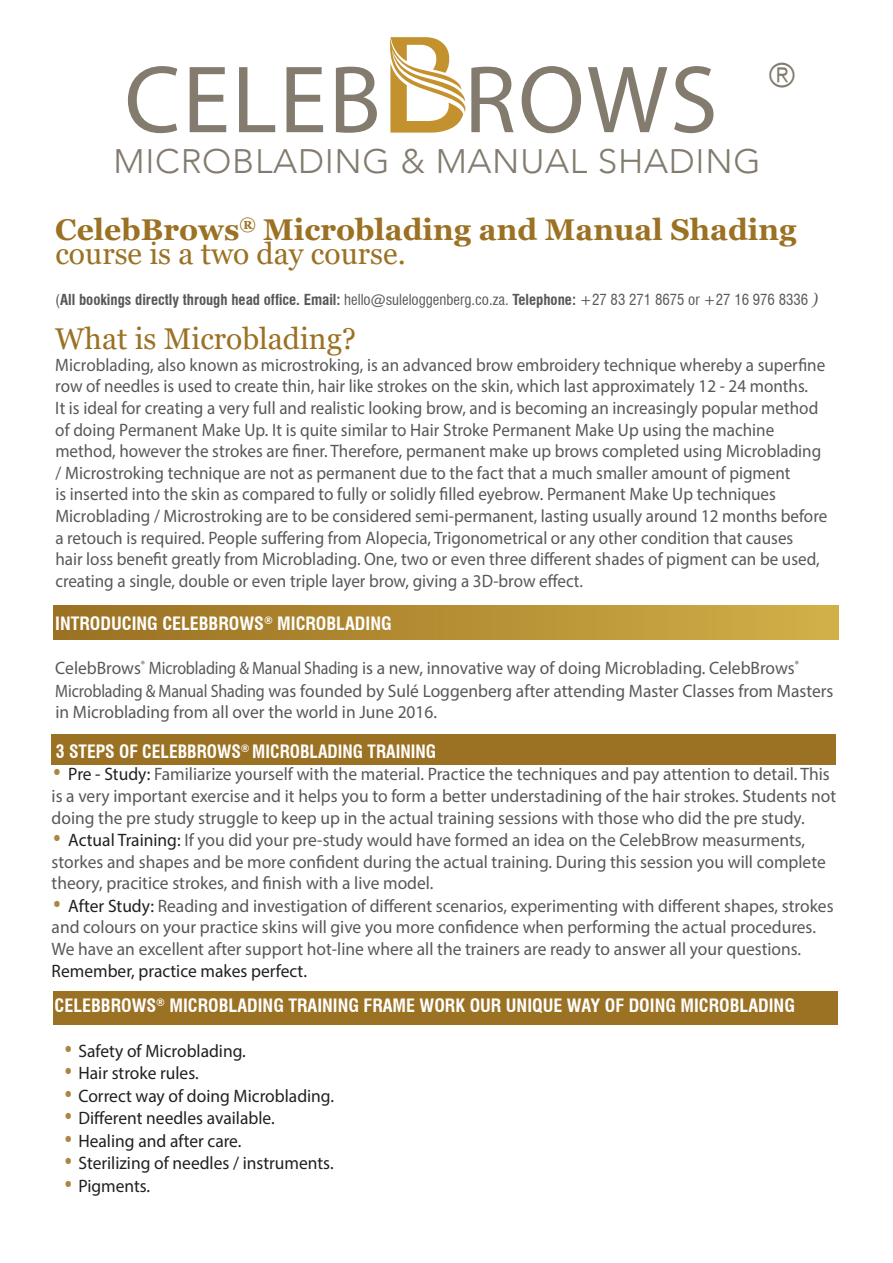
<style>
.page{position:relative;width:893px;height:1263px;background:#fff}
.page>*{position:absolute;margin:0;border:0;box-sizing:border-box;transform-origin:0 0}
.t1{font:96.45px "Myriad Pro";letter-spacing:.02em;color:#827b6e}
.t2{font:300 33.9px "Avenir LT";letter-spacing:.02em;color:#827b6e}
.t3{font:700 30px/24px "Georgia";color:#9b7123}
.t4{font:30px "Georgia";color:#9b7123}
.t5{font:18px/21.6px "Myriad Pro";color:#57585a}
.t6{font:18px/21.6px "Myriad Pro";color:#57585a;scale:.95 1}
.t7{font:18px "Myriad Pro";color:#231f20}
.t8{font:700 condensed 18px "Swiss 721 BT";color:#fff}
.t9{font:condensed 14.85px "Swiss 721 BT";color:#57585a}
.s1{font-weight:400}
.s2{font-weight:700}
.s3{font-family:"Georgia";font-style:italic;font-stretch:normal;font-size:16.5px}
.s4{font-family:"Swiss 721 BT";font-size:21px;color:#ab8644}
.s5{color:#231f20}
</style>
<div class="page">
<div style="left:53px;top:605px;width:785px;height:34px;background:linear-gradient(to right,#996f22,#d1af47)"></div>
<svg style="left:390px;top:37px;width:76px;height:96px"></svg>
<div style="left:53px;top:992px;width:784px;height:33px;background:#9b7123"></div>
<div style="left:52px;top:734px;width:784px;height:31px;background:#9b7123"></div>
<h1 class="t1" style="left:124px;top:40px;width:595px">CELEB ROWS</h1>
<h2 class="t2" style="left:114px;top:142px;width:649px">MICROBLADING &amp; MANUAL SHADING</h2>
<h2 class="t2" style="left:768px;top:56px;width:29px">®</h2>
<h3 class="t3" style="left:55px;top:217px;width:743px">CelebBrows<sup>®</sup> Microblading and Manual Shading <span class="s1">course is a two day course.</span></h3>
<p class="t9" style="left:55px;top:291px;width:764px">(<span class="s2">All bookings directly through head office. Email:</span> hello@suleloggenberg.co.za. <span class="s2">Telephone:</span> +27 83 271 8675 or +27 16 976 8336 <span class="s3">)</span></p>
<h3 class="t4" style="left:55px;top:321px;width:302px">What is Microblading?</h3>
<p class="t6" style="left:55px;top:354px;width:814px">Microblading, also known as microstroking, is an advanced brow embroidery technique whereby a superfine row of needles is used to create thin, hair like strokes on the skin, which last approximately 12 - 24 months.<br>It is ideal for creating a very full and realistic looking brow, and is becoming an increasingly popular method of doing Permanent Make Up. It is quite similar to Hair Stroke Permanent Make Up using the machine method, however the strokes are finer. Therefore, permanent make up brows completed using Microblading / Microstroking technique are not as permanent due to the fact that a much smaller amount of pigment<br>is inserted into the skin as compared to fully or solidly filled eyebrow. Permanent Make Up techniques Microblading / Microstroking are to be considered semi-permanent, lasting usually around 12 months before a retouch is required. People suffering from Alopecia, Trigonometrical or any other condition that causes<br>hair loss benefit greatly from Microblading. One, two or even three different shades of pigment can be used, creating a single, double or even triple layer brow, giving a 3D-brow effect.</p>
<p class="t8" style="left:55px;top:613px;width:338px">INTRODUCING CELEBBROWS<sup>®</sup> MICROBLADING</p>
<p class="t5" style="left:55px;top:657px;width:779px;line-height:22px">CelebBrows<sup>®</sup> Microblading &amp; Manual Shading is a new, innovative way of doing Microblading. CelebBrows<sup>®<br></sup>Microblading &amp; Manual Shading was founded by Sulé Loggenberg after attending Master Classes from Masters in Microblading from all over the world in June 2016.</p>
<p class="t8" style="left:56px;top:740px;width:382px">3 STEPS OF CELEBBROWS<sup>®</sup> MICROBLADING TRAINING</p>
<p class="t5" style="left:52px;top:763px;width:786px"><span class="s4">•</span> <span class="s5">Pre - Study:</span> Familiarize yourself with the material. Practice the techniques and pay attention to detail. This is a very important exercise and it helps you to form a better understadining of the hair strokes. Students not doing the pre study struggle to keep up in the actual training sessions with those who did the pre study.</p>
<p class="t5" style="left:52px;top:829px;width:776px"><span class="s4">•</span> <span class="s5">Actual Training:</span> If you did your pre-study would have formed an idea on the CelebBrow measurments, storkes and shapes and be more confident during the actual training. During this session you will complete theory, pracitice strokes, and finish with a live model.</p>
<p class="t5" style="left:52px;top:895px;width:783px"><span class="s4">•</span> <span class="s5">After Study:</span> Reading and investigation of different scenarios, experimenting with different shapes, strokes and colours on your practice skins will give you more confidence when performing the actual procedures.<br>We have an excellent after support hot-line where all the trainers are ready to answer all your questions.</p>
<p class="t7" style="left:52px;top:959px;width:257px">Remember, practice makes perfect.</p>
<p class="t8" style="left:55px;top:994px;width:742px">CELEBBROWS<sup>®</sup> MICROBLADING TRAINING FRAME WORK OUR UNIQUE WAY OF DOING MICROBLADING</p>
<p class="t7" style="left:63px;top:1039px;width:184px"><span class="s4">•</span> Safety of Microblading.</p>
<p class="t7" style="left:63px;top:1062px;width:137px"><span class="s4">•</span> Hair stroke rules.</p>
<p class="t7" style="left:63px;top:1084px;width:273px"><span class="s4">•</span> Correct way of doing Microblading.</p>
<p class="t7" style="left:63px;top:1107px;width:213px"><span class="s4">•</span> Different needles available.</p>
<p class="t7" style="left:63px;top:1129px;width:180px"><span class="s4">•</span> Healing and after care.</p>
<p class="t7" style="left:63px;top:1152px;width:272px"><span class="s4">•</span> Sterilizing of needles / instruments.</p>
<p class="t7" style="left:63px;top:1174px;width:89px"><span class="s4">•</span> Pigments.</p>
</div>
